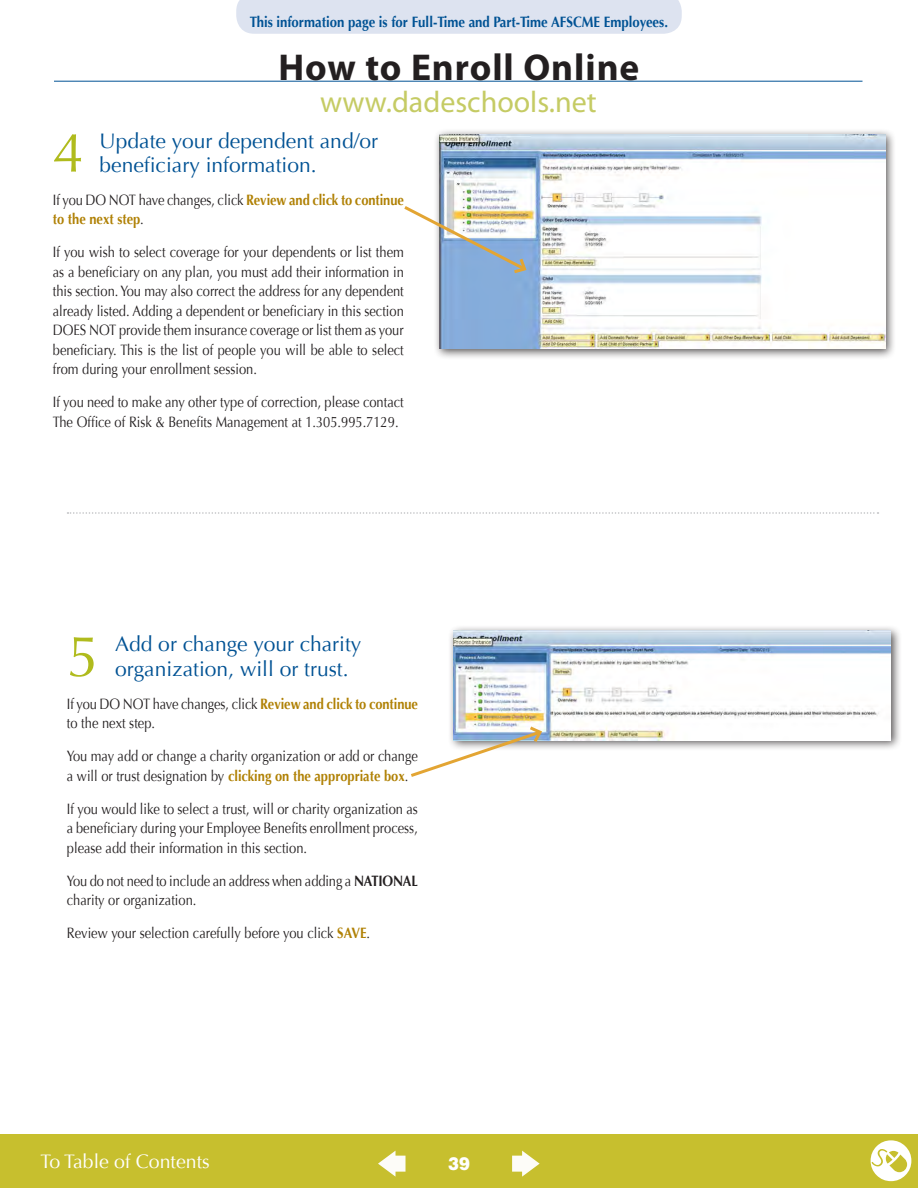
<style>
.page{position:relative;width:918px;height:1188px;background:#fff}
.page>*{position:absolute;margin:0;border:0;box-sizing:border-box;transform-origin:0 0}
.Blue_SUBHEAD_12{font:57.75px "Optima";color:#b0bb1d}
.Blue_SUBHEAD_12-2{font:56.1px "Optima";color:#b0bb1d}
._14_Page_Headers{font:700 37.5px "Myriad Pro";letter-spacing:.025em;color:#231f20}
.t1{font:30px "Myriad Pro";color:#c5cb64}
.Blue_SUBHEAD_12-3{font:21px/24px "Optima";color:#005294}
.t2{font:19.5px "Optima";color:#fff}
.t3{font:900 18px "Helvetica";color:#fff;scale:.9 1}
.Body_Text_REG_12{font:15px/19.5px "Optima";color:#231f20;scale:.86 1}
.Body_Text_REG_12-2{font:700 15px/19.5px "Optima";color:#b08105;scale:.86 1}
.Body_Text_REG_11{font:700 15px "Optima";color:#005294;scale:.88 1}
.s1{font-weight:400;color:#231f20}
.s2{font-weight:700;color:#b08105}
.s3{font-weight:700}
</style>
<div class="page">
<div style="left:0;top:1134px;width:918px;height:54px;background:#c7bf2e"></div>
<hr style="left:54px;top:81px;width:808px;height:1px;background:#005294">
<svg style="left:871px;top:1140px;width:40px;height:41px"></svg>
<svg style="left:512px;top:1151px;width:28px;height:26px"></svg>
<svg style="left:378px;top:1151px;width:28px;height:26px"></svg>
<div style="left:433px;top:128px;width:463px;height:232px;background:#231f20;opacity:.75"></div>
<img style="left:439px;top:135px;width:446px;height:214px">
<div style="left:448px;top:624px;width:454px;height:127px;background:#231f20;opacity:.75"></div>
<img style="left:454px;top:631px;width:437px;height:109px">
<svg style="left:411px;top:724px;width:133px;height:53px"></svg>
<svg style="left:404px;top:203px;width:125px;height:72px"></svg>
<svg style="left:68px;top:512px;width:811px;height:2px"></svg>
<div style="left:236px;top:0;width:446px;height:34px;background:#dde3f0"></div>
<p class="Body_Text_REG_11" style="left:250px;top:13px;width:477px">This information page is for Full-Time and Part-Time AFSCME Employees.</p>
<p class="_14_Page_Headers" style="left:279px;top:43px;width:362px">How to Enroll Online</p>
<h3 class="t1" style="left:320px;top:83px;width:278px">www.dadeschools.net</h3>
<p class="Blue_SUBHEAD_12-2" style="left:53px;top:120px;width:33px">4</p>
<p class="Blue_SUBHEAD_12-3" style="left:100px;top:129px;width:280px">Update your dependent and/or beneficiary information.</p>
<p class="Body_Text_REG_12-2" style="left:53px;top:190px;width:410px"><span class="s1">If you DO NOT have changes, click</span> Review and click to continue to the next step<span class="s1">.</span></p>
<p class="Body_Text_REG_12" style="left:53px;top:242px;width:410px;text-align:justify">If you wish to select coverage for your dependents or list them as a beneficiary on any plan, you must add their information in this section. You may also correct the address for any dependent already listed. Adding a dependent or beneficiary in this section DOES NOT provide them insurance coverage or list them as your beneficiary. This is the list of people you will be able to select from during your enrollment session.</p>
<p class="Body_Text_REG_12" style="left:53px;top:392px;width:410px">If you need to make any other type of correction, please contact<br>The Office of Risk &amp; Benefits Management at 1.305.995.7129.</p>
<p class="Blue_SUBHEAD_12" style="left:67px;top:623px;width:34px">5</p>
<p class="Blue_SUBHEAD_12-3" style="left:115px;top:631px;width:248px;line-height:25.2px">Add or change your charity organization, will or trust.</p>
<p class="Body_Text_REG_12" style="left:67px;top:694px;width:410px">If you DO NOT have changes, click <span class="s2">Review and click to continue </span>to the next step.</p>
<p class="Body_Text_REG_12" style="left:67px;top:747px;width:410px">You may add or change a charity organization or add or change a will or trust designation by <span class="s2">clicking on the appropriate box</span>.</p>
<p class="Body_Text_REG_12" style="left:67px;top:799px;width:410px;text-align:justify">If you would like to select a trust, will or charity organization as a beneficiary during your Employee Benefits enrollment process, please add their information in this section.</p>
<p class="Body_Text_REG_12" style="left:67px;top:871px;width:410px">You do not need to include an address when adding a <span class="s3">NATIONAL </span>charity or organization.</p>
<p class="Body_Text_REG_12" style="left:67px;top:924px;width:354px">Review your selection carefully before you click <span class="s2">SAVE</span>.</p>
<h3 class="t2" style="left:40px;top:1150px;width:171px">To Table of Contents</h3>
<p class="t3" style="left:448px;top:1152px;width:26px">39</p>
</div>
